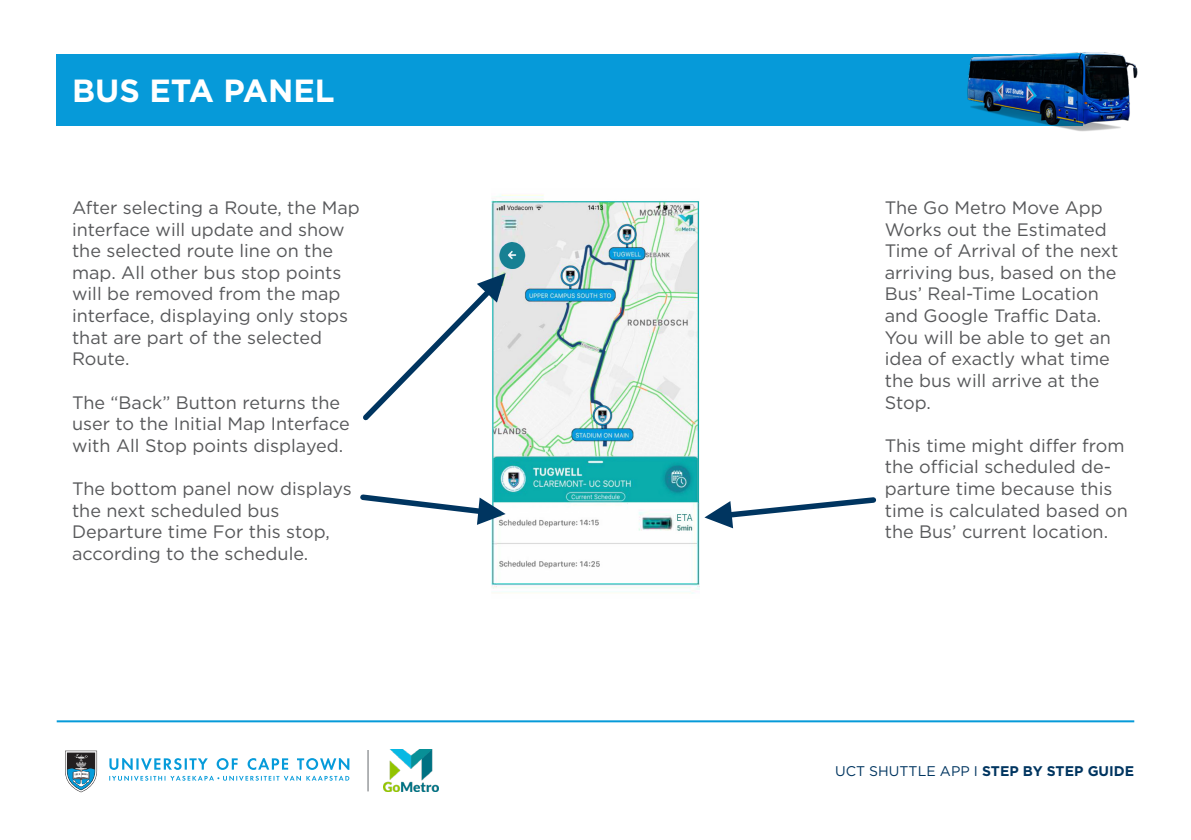
<style>
.page{position:relative;width:1191px;height:840px;background:#fff}
.page>*{position:absolute;margin:0;border:0;box-sizing:border-box;transform-origin:0 0}
.t1{font:700 32px "Gotham";color:#fff}
.t2{font:18px/21.6px "Gotham";color:#57585a}
.t3{font:700 14px "Gotham";color:#003560}
.s1{font-weight:400}
</style>
<div class="page">
<svg style="left:109px;top:775px;width:240px;height:5px"></svg>
<svg style="left:109px;top:758px;width:240px;height:11px"></svg>
<svg style="left:65px;top:750px;width:32px;height:41px"></svg>
<img style="left:383px;top:749px;width:55px;height:42px">
<hr style="left:367px;top:749px;width:2px;height:42px;background:#999b9e">
<hr style="left:57px;top:720px;width:1077px;height:2px;background:#069ad9">
<div style="left:57px;top:54px;width:1026px;height:71px;background:#069ad9"></div>
<img style="left:958px;top:52px;width:180px;height:80px">
<img style="left:491px;top:194px;width:208px;height:400px">
<svg style="left:363px;top:273px;width:142px;height:152px"></svg>
<svg style="left:704px;top:497px;width:172px;height:31px"></svg>
<svg style="left:360px;top:491px;width:145px;height:33px"></svg>
<p class="t1" style="left:72px;top:70px;width:264px">BUS ETA PANEL</p>
<p class="t2" style="left:72px;top:196px;width:289px">After selecting a Route, the Map interface will update and show the selected route line on the map. All other bus stop points will be removed from the map interface, displaying only stops that are part of the selected<br>Route.</p>
<p class="t2" style="left:72px;top:391px;width:279px">The “Back” Button returns the user to the Initial Map Interface with All Stop points displayed.</p>
<p class="t2" style="left:72px;top:477px;width:281px">The bottom panel now displays the next scheduled bus<br>Departure time For this stop, according to the schedule.</p>
<p class="t2" style="left:884px;top:196px;width:235px">The Go Metro Move App<br>Works out the Estimated<br>Time of Arrival of the next arriving bus, based on the<br>Bus’ Real-Time Location and Google Traffic Data.<br>You will be able to get an idea of exactly what time the bus will arrive at the<br>Stop.</p>
<p class="t2" style="left:884px;top:434px;width:245px">This time might differ from the official scheduled de&shy;parture time because this time is calculated based on the Bus’ current location.</p>
<p class="t3" style="left:835px;top:761px;width:301px"><span class="s1">UCT SHUTTLE APP I</span> STEP BY STEP GUIDE</p>
</div>
